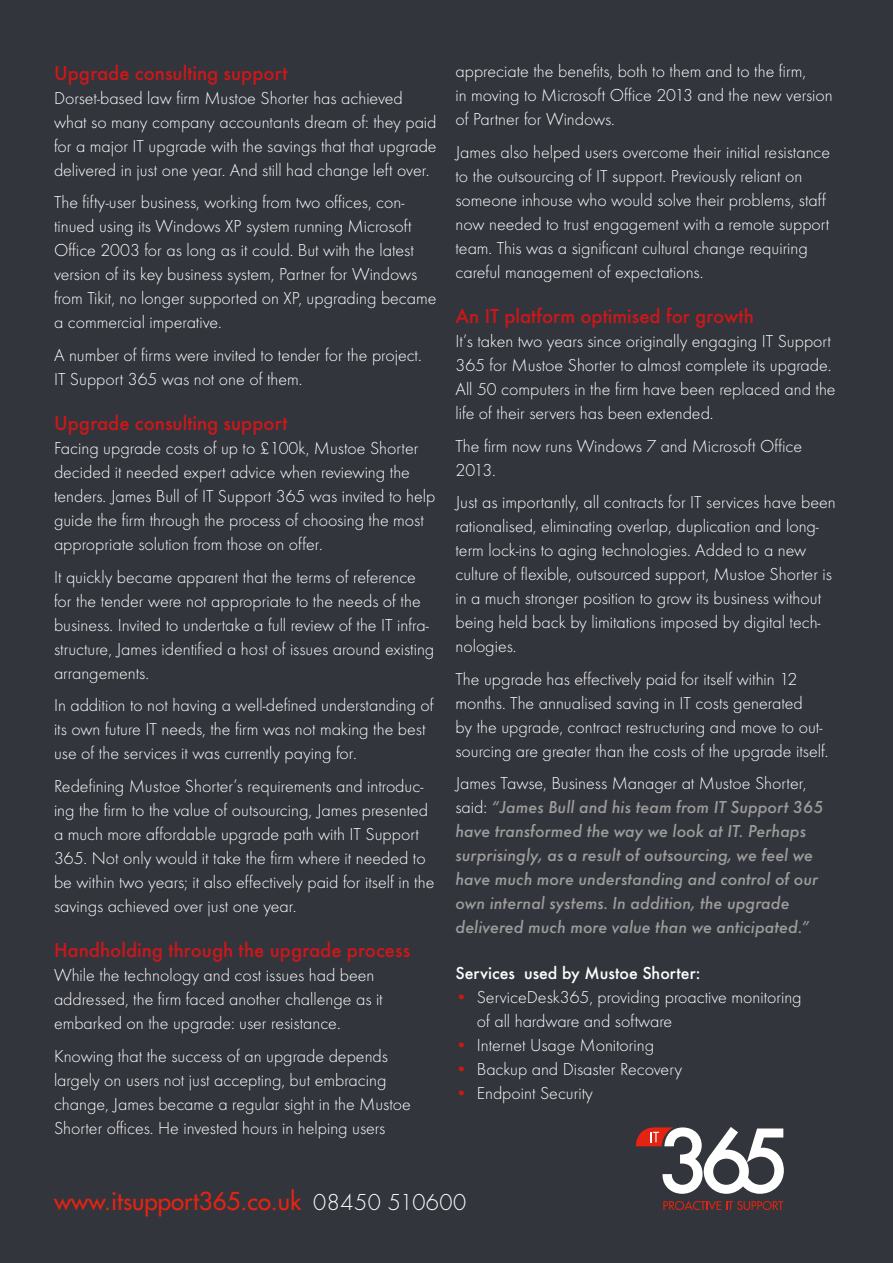
<style>
.page{position:relative;width:893px;height:1263px;background:#33353c}
.page>*{position:absolute;margin:0;border:0;box-sizing:border-box;transform-origin:0 0}
.t1{font:24px "Futura";color:#e42313}
.t2{font:500 21px "Futura T";color:#cd171a}
.t3{font:300 18px/24px "Futura T";color:#fff}
.t4{font:italic 500 18px/24px "Futura T";color:#9d9d9c}
.t5{font:500 18px "Futura T";color:#fff}
.s1{font-weight:300;font-style:normal;color:#fff}
.s2{color:#cd171a}
.s3{font-family:"Futura T";font-weight:300;color:#fff}
</style>
<div class="page">
<svg style="left:636px;top:1127px;width:148px;height:67px"></svg>
<svg style="left:663px;top:1201px;width:120px;height:9px"></svg>
<p class="t2" style="left:54px;top:61px;width:235px">Upgrade consulting support</p>
<p class="t3" style="left:54px;top:86px;width:384px">Dorset-based law firm Mustoe Shorter has achieved what so many company accountants dream of: they paid for a major IT upgrade with the savings that that upgrade delivered in just one year. And still had change left over.</p>
<p class="t3" style="left:54px;top:190px;width:384px">The fifty-user business, working from two offices, con&shy;tinued using its Windows XP system running Microsoft Office 2003 for as long as it could. But with the latest version of its key business system, Partner for Windows from Tikit, no longer supported on XP, upgrading became a commercial imperative.</p>
<p class="t3" style="left:54px;top:343px;width:369px">A number of firms were invited to tender for the project.<br>IT Support 365 was not one of them.</p>
<p class="t2" style="left:54px;top:411px;width:235px">Upgrade consulting support</p>
<p class="t3" style="left:54px;top:436px;width:383px">Facing upgrade costs of up to £100k, Mustoe Shorter decided it needed expert advice when reviewing the tenders. James Bull of IT Support 365 was invited to help guide the firm through the process of choosing the most appropriate solution from those on offer.</p>
<p class="t3" style="left:54px;top:565px;width:382px">It quickly became apparent that the terms of reference for the tender were not appropriate to the needs of the business. Invited to undertake a full review of the IT infra&shy;structure, James identified a host of issues around existing arrangements.</p>
<p class="t3" style="left:54px;top:693px;width:381px">In addition to not having a well-defined understanding of its own future IT needs, the firm was not making the best use of the services it was currently paying for.</p>
<p class="t3" style="left:54px;top:774px;width:382px">Redefining Mustoe Shorter’s requirements and introduc&shy;ing the firm to the value of outsourcing, James presented a much more affordable upgrade path with IT Support 365. Not only would it take the firm where it needed to be within two years; it also effectively paid for itself in the savings achieved over just one year.</p>
<p class="t2" style="left:54px;top:938px;width:358px">Handholding through the upgrade process</p>
<p class="t3" style="left:54px;top:963px;width:330px">While the technology and cost issues had been addressed, the firm faced another challenge as it embarked on the upgrade: user resistance.</p>
<p class="t3" style="left:54px;top:1043px;width:358px">Knowing that the success of an upgrade depends largely on users not just accepting, but embracing change, James became a regular sight in the Mustoe Shorter offices. He invested hours in helping users</p>
<p class="t3" style="left:455px;top:59px;width:379px">appreciate the benefits, both to them and to the firm,<br>in moving to Microsoft Office 2013 and the new version of Partner for Windows.</p>
<p class="t3" style="left:455px;top:140px;width:376px">James also helped users overcome their initial resistance to the outsourcing of IT support. Previously reliant on someone inhouse who would solve their problems, staff now needed to trust engagement with a remote support team. This was a significant cultural change requiring careful management of expectations.</p>
<p class="t2" style="left:455px;top:304px;width:300px">An IT platform optimised for growth</p>
<p class="t3" style="left:455px;top:329px;width:382px">It’s taken two years since originally engaging IT Support 365 for Mustoe Shorter to almost complete its upgrade.<br>All 50 computers in the firm have been replaced and the life of their servers has been extended.</p>
<p class="t3" style="left:455px;top:434px;width:348px">The firm now runs Windows 7 and Microsoft Office<br>2013.</p>
<p class="t3" style="left:455px;top:490px;width:382px">Just as importantly, all contracts for IT services have been rationalised, eliminating overlap, duplication and long&shy;term lock-ins to aging technologies. Added to a new culture of flexible, outsourced support, Mustoe Shorter is in a much stronger position to grow its business without being held back by limitations imposed by digital tech&shy;nologies.</p>
<p class="t3" style="left:455px;top:667px;width:374px">The upgrade has effectively paid for itself within 12 months. The annualised saving in IT costs generated<br>by the upgrade, contract restructuring and move to out&shy;sourcing are greater than the costs of the upgrade itself.</p>
<p class="t4" style="left:455px;top:771px;width:370px"><span class="s1">James Tawse, Business Manager at Mustoe Shorter, said:</span> “James Bull and his team from IT Support 365 have transformed the way we look at IT. Perhaps surprisingly, as a result of outsourcing, we feel we have much more understanding and control of our own internal systems. In addition, the upgrade delivered much more value than we anticipated.”</p>
<p class="t5" style="left:455px;top:962px;width:247px">Services used by Mustoe Shorter:</p>
<p class="t3" style="left:477px;top:984px;width:326px;text-indent:-21px"><span class="s2">•</span> ServiceDesk365, providing proactive monitoring of all hardware and software</p>
<p class="t3" style="left:455px;top:1032px;width:200px"><span class="s2">•</span> Internet Usage Monitoring</p>
<p class="t3" style="left:455px;top:1056px;width:228px"><span class="s2">•</span> Backup and Disaster Recovery</p>
<p class="t3" style="left:455px;top:1080px;width:139px"><span class="s2">•</span> Endpoint Security</p>
<h1 class="t1" style="left:54px;top:1185px;width:414px">www.itsupport365.co.uk <span class="s3">08450 510600</span></h1>
</div>
